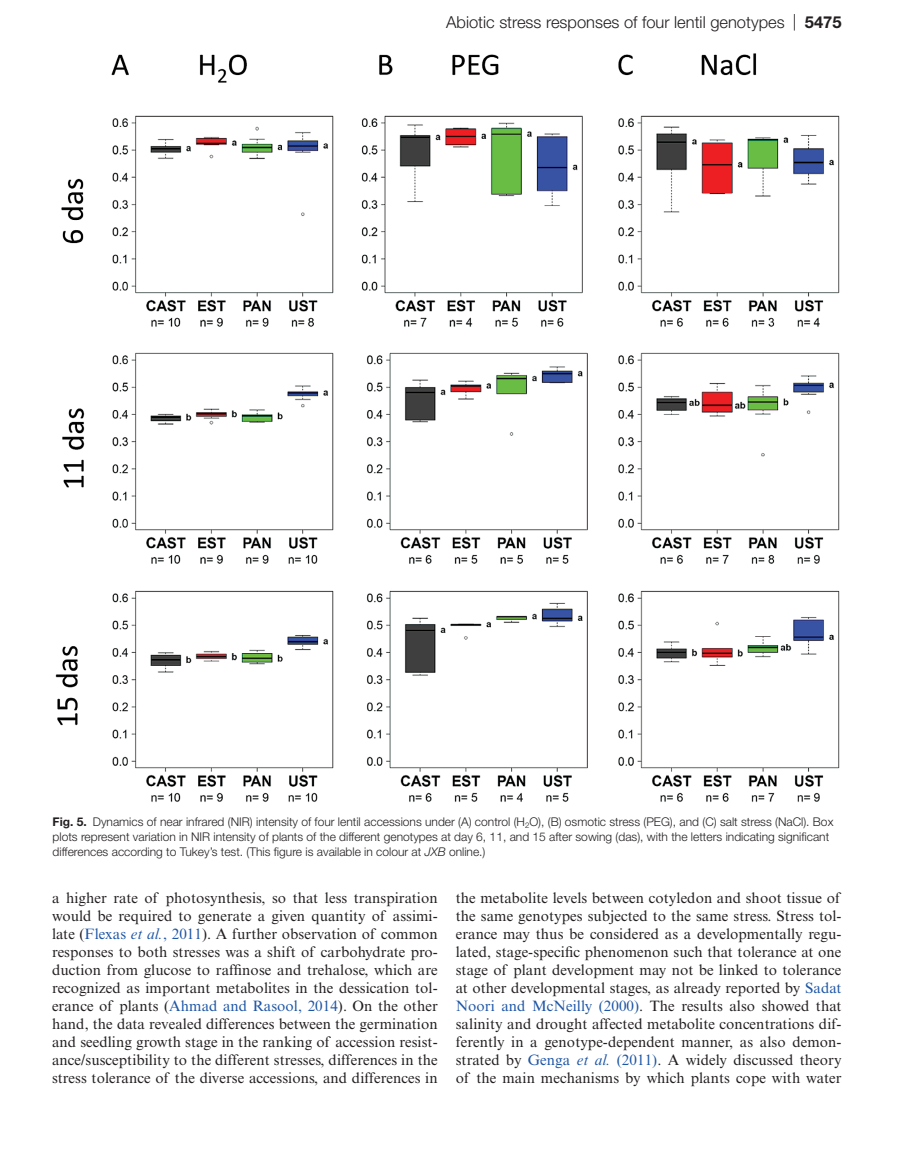
<style>
.page{position:relative;width:897px;height:1165px;background:#fff}
.page>*{position:absolute;margin:0;border:0;box-sizing:border-box;transform-origin:0 0}
.t1{font:300 16.5px "Helvetica Neue LT Std";color:#231f20}
.t2{font:15px/18px "Times New Roman MT Std";letter-spacing:.005em;color:#231f20;text-align:justify}
.t3{font:300 12px/15px "Helvetica Neue LT Std";color:#231f20}
.s1{font-weight:700}
.s2{font-style:italic}
.s3{color:#1e56a6}
.s4{font-style:italic;color:#1e56a6}
</style>
<div class="page">
<img style="left:55px;top:53px;width:784px;height:749px">
<p class="t1" style="left:446px;top:12px;width:397px">Abiotic stress responses of four lentil genotypes | <span class="s1">5475</span></p>
<p class="t3" style="left:53px;top:814px;width:782px"><span class="s1">Fig. 5.</span> Dynamics of near infrared (NIR) intensity of four lentil accessions under (A) control (H<sub>2</sub>O), (B) osmotic stress (PEG), and (C) salt stress (NaCl). Box plots represent variation in NIR intensity of plants of the different genotypes at day 6, 11, and 15 after sowing (das), with the letters indicating significant differences according to Tukey’s test. (This figure is available in colour at <span class="s2">JXB</span> online.)</p>
<p class="t2" style="left:52px;top:888px;width:387px">a higher rate of photosynthesis, so that less transpiration would be required to generate a given quantity of assimi&shy;late (<span class="s3">Flexas</span> <span class="s4">et al.</span><span class="s3">, 2011</span>). A further observation of common responses to both stresses was a shift of carbohydrate pro&shy;duction from glucose to raffinose and trehalose, which are recognized as important metabolites in the dessication tol&shy;erance of plants (<span class="s3">Ahmad and Rasool, 2014</span>). On the other hand, the data revealed differences between the germination and seedling growth stage in the ranking of accession resist&shy;ance/susceptibility to the different stresses, differences in the stress tolerance of the diverse accessions, and differences in</p>
<p class="t2" style="left:455px;top:888px;width:387px">the metabolite levels between cotyledon and shoot tissue of the same genotypes subjected to the same stress. Stress tol&shy;erance may thus be considered as a developmentally regu&shy;lated, stage-specific phenomenon such that tolerance at one stage of plant development may not be linked to tolerance at other developmental stages, as already reported by <span class="s3">Sadat Noori and McNeilly (2000)</span>. The results also showed that salinity and drought affected metabolite concentrations dif&shy;ferently in a genotype-dependent manner, as also demon&shy;strated by <span class="s3">Genga</span> <span class="s4">et al.</span> <span class="s3">(2011)</span>. A widely discussed theory of the main mechanisms by which plants cope with water</p>
</div>
